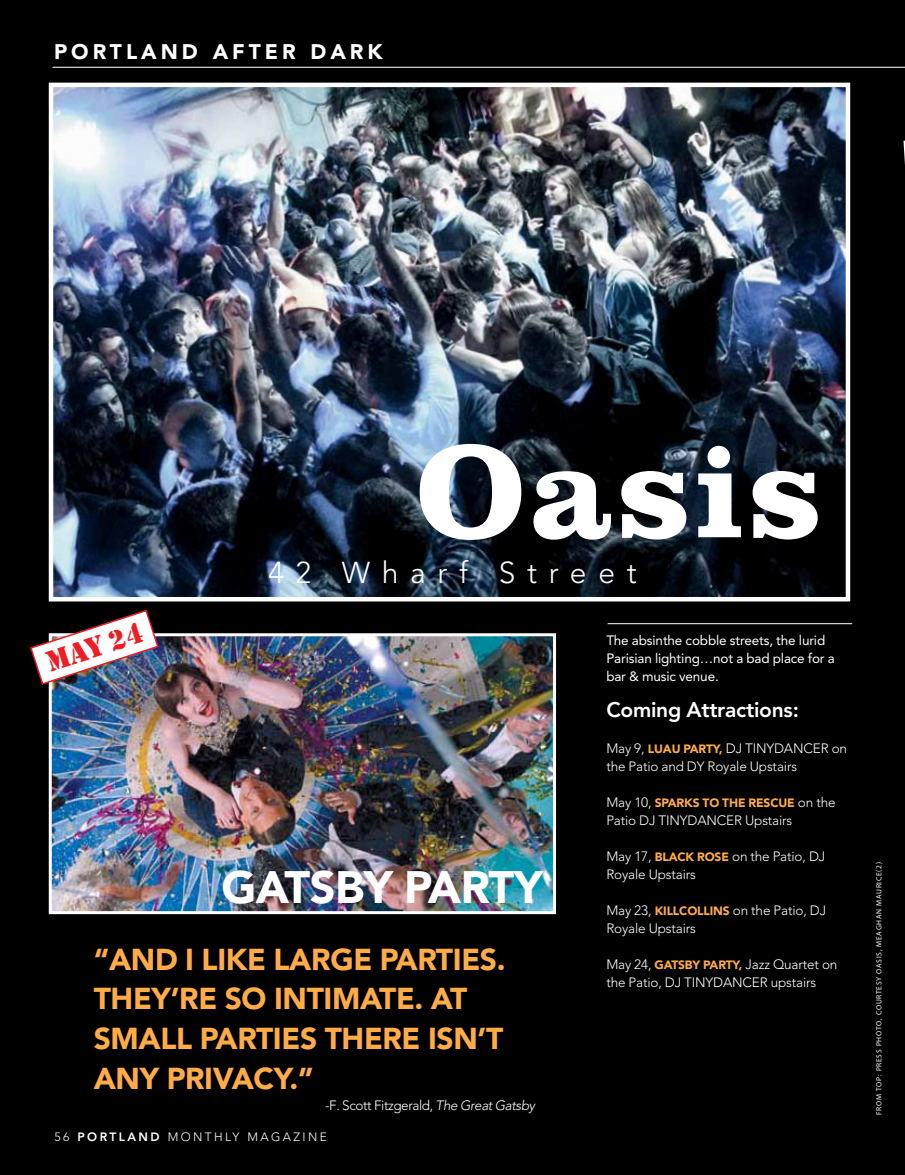
<style>
.page{position:relative;width:905px;height:1175px;background:#fff}
.page>*{position:absolute;margin:0;border:0;box-sizing:border-box;transform-origin:0 0}
.t1{font:700 135px "Clarendon BT";letter-spacing:.025em;color:#fff}
.t2{font:900 45px "Avenir";letter-spacing:-.01em;color:#fff}
.t3{font:900 30px/39.9px "Avenir";letter-spacing:-.01em;color:#ffac47}
.t4{font:300 30px "Avenir";letter-spacing:.39em;color:#fff}
.t5{font:30px "Stencil";color:#ed1d24}
.t6{font:800 21px "Avenir";letter-spacing:-.01em;color:#fff}
.t7{font:900 21px "Avenir";letter-spacing:.19em;color:#fff}
.t8{font:300 13.5px/18px "Avenir";letter-spacing:-.01em;color:#fff}
.t9{font:13.5px/18px "Avenir";letter-spacing:-.01em;color:#fff}
.t10{font:300 13.5px "Avenir";letter-spacing:-.03em;color:#fff}
.t11{font:900 12px "Avenir";letter-spacing:-.01em;color:#ffac47}
.t12{font:300 12px "Avenir";letter-spacing:.2em;color:#fff}
.t13{font:800 12px "Avenir";color:#fff}
.t14{font:7.5px "Myriad Pro";letter-spacing:.095em;color:#fff}
.s1{font-style:italic}
.s2{font-weight:300}
.s3{font-weight:900;font-size:12px;color:#ffac47}
.s4{font-weight:300;font-size:13.5px;color:#fff}
</style>
<div class="page">
<div style="left:0;top:0;width:904px;height:1174px;background:#000"></div>
<hr style="left:607px;top:623px;width:245px;height:1px;background:#fff">
<img style="left:54px;top:88px;width:791px;height:508px">
<div style="left:49px;top:83px;width:801px;height:518px;border:4px solid #fff"></div>
<img style="left:53px;top:637px;width:499px;height:273px">
<div style="left:49px;top:633px;width:507px;height:281px;border:3px solid #fff"></div>
<img style="left:30px;top:609px;width:130px;height:76px">
<hr style="left:52px;top:67px;width:852px;height:1px;background:#fff">
<h3 class="t7" style="left:54px;top:38px;width:330px">PO RTLAND AFTER DARK</h3>
<h1 class="t1" style="left:415px;top:407px;width:409px">Oasis</h1>
<h3 class="t4" style="left:268px;top:555px;width:370px">42 Wharf Street</h3>
<h3 class="t5" style="left:42px;top:646px;width:101px;rotate:-18deg">MAY 24</h3>
<h2 class="t2" style="left:221px;top:859px;width:323px">GATSBY PARTY</h2>
<h3 class="t3" style="left:94px;top:939px;width:413px">“AND I LIKE LARGE PARTIES.<br>THEY’RE SO INTIMATE. AT<br>SMALL PARTIES THERE ISN’T<br>ANY PRIVACY.”</h3>
<p class="t10" style="left:325px;top:1097px;width:211px">-F. Scott Fitzgerald, <span class="s1">The Great Gatsby</span></p>
<p class="t13" style="left:54px;top:1129px;width:85px"><span class="s2">56</span> po rt land</p>
<p class="t12" style="left:168px;top:1129px;width:161px">monthly magazine</p>
<p class="t9" style="left:606px;top:631px;width:230px">The absinthe cobble streets, the lurid<br>Parisian lighting…not a bad place for a bar &amp; music venue.</p>
<h3 class="t6" style="left:606px;top:697px;width:194px">Coming Attractions:</h3>
<p class="t8" style="left:606px;top:739px;width:147px">M ay 9, <span class="s3">LUAU PARTY,</span> DJ TINY</p>
<p class="t8" style="left:606px;top:739px;width:242px;text-indent:168px">DANCER on the Patio and DY Royale Upstairs</p>
<p class="t11" style="left:606px;top:796px;width:231px"><span class="s4">M ay 10,</span> SPARKS TO THE RESCUE <span class="s4">on the</span></p>
<p class="t8" style="left:606px;top:811px;width:61px">Patio DJ TINY</p>
<p class="t8" style="left:687px;top:811px;width:106px">DANCER Upstairs</p>
<p class="t8" style="left:606px;top:847px;width:220px">M ay 17, <span class="s3">BLACK ROSE</span> on the Patio, DJ<br>Royale Upstairs</p>
<p class="t8" style="left:606px;top:901px;width:221px">M ay 23, <span class="s3">KILLCOLLINS</span> on the Patio, DJ<br>Royale Upstairs</p>
<p class="t8" style="left:606px;top:955px;width:232px">M ay 24, <span class="s3">GATSBY PARTY,</span> Jazz Quartet on the Patio, DJ TINY</p>
<p class="t8" style="left:713px;top:973px;width:105px">DANCER upstairs</p>
<p class="t14" style="left:874px;top:1114px;width:254px;rotate:-90deg">from top: press photo, courtesy oasis, meaghan maurice(2)</p>
</div>
